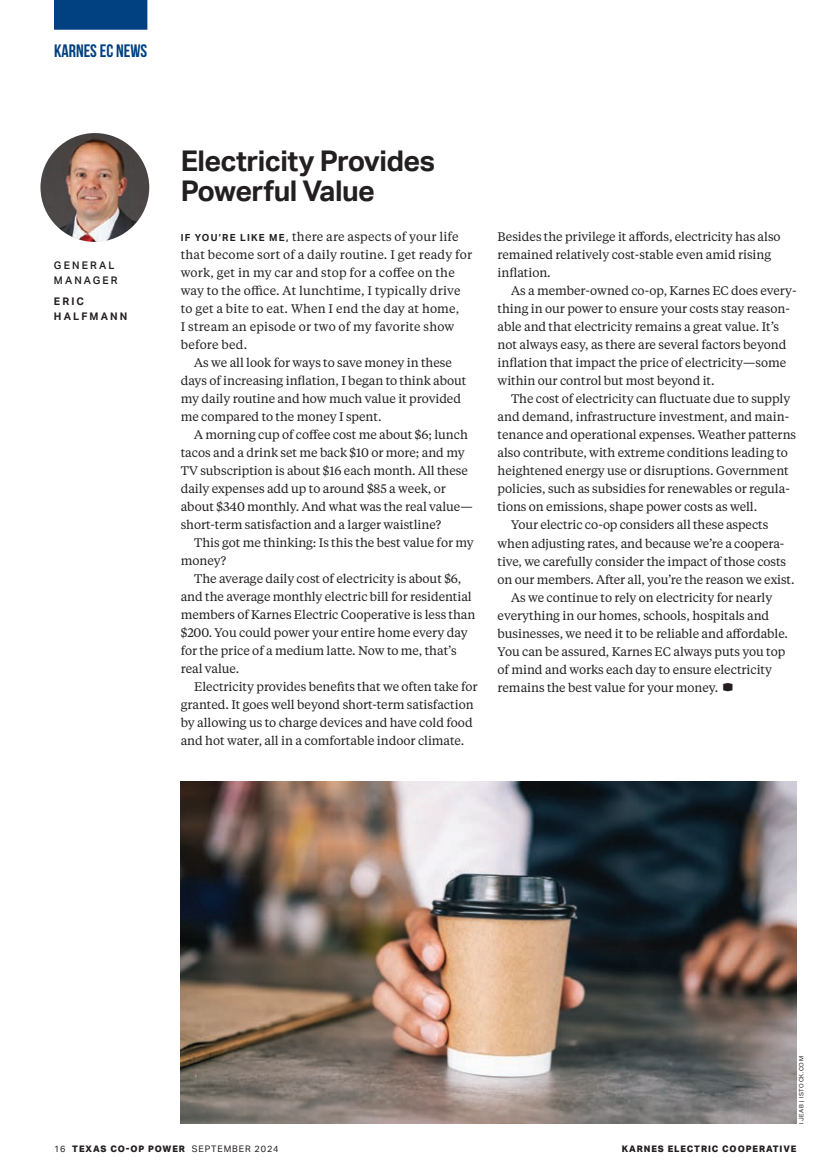
<style>
.page{position:relative;width:837px;height:1175px;background:#fff}
.page>*{position:absolute;margin:0;border:0;box-sizing:border-box;transform-origin:0 0}
.t1{font:700 28.5px/29.2px "Aktiv Grotesk";letter-spacing:-.02em;color:#231f20}
.t2{font:700 18px "Bebas Neue";color:#014081}
.t3{font:12.3px/18px "Tiempos Text";letter-spacing:-.005em;color:#231f20}
.t4{font:12.3px "Tiempos Text";letter-spacing:.015em;color:#231f20}
.t5{font:500 10.5px/14.2px "Aktiv Grotesk";letter-spacing:.2em;color:#231f20}
.t6{font:700 10.5px/14.2px "Aktiv Grotesk";letter-spacing:.2em;color:#231f20}
.t7{font:9px "Aktiv Grotesk";letter-spacing:.1em;color:#231f20}
.t8{font:800 9px "Aktiv Grotesk";letter-spacing:.1em;color:#231f20}
.t9{font:6px "Aktiv Grotesk";letter-spacing:.1em;color:#231f20}
.s1{font-family:"Aktiv Grotesk";font-weight:700;font-size:9.75px}
.s2{font-family:"TCP Logo Font";font-size:13.8px}
.s3{font-weight:800}
</style>
<div class="page">
<div style="left:54px;top:0;width:93px;height:30px;background:#014081"></div>
<img style="left:40px;top:133px;width:109px;height:109px;border-radius:54px">
<img style="left:181px;top:781px;width:615px;height:342px">
<h2 class="t2" style="left:54px;top:41px;width:95px">KARNES EC NEWS</h2>
<p class="t5" style="left:54px;top:259px;width:65px">GENERAL<br>MANAGER</p>
<p class="t6" style="left:54px;top:295px;width:75px">ERIC<br>HALFMANN</p>
<h1 class="t1" style="left:181px;top:147px;width:256px">Electricity Provides<br>Powerful Value</h1>
<p class="t4" style="left:181px;top:228px;width:279px"><span class="s1">IF YOU’RE LIKE ME,</span> there are aspects of your life</p>
<p class="t4" style="left:181px;top:246px;width:293px">that become sort of a daily routine. I get ready for</p>
<p class="t4" style="left:181px;top:264px;width:276px">work, get in my car and stop for a coffee on the</p>
<p class="t4" style="left:181px;top:282px;width:281px">way to the office. At lunchtime, I typically drive</p>
<p class="t4" style="left:181px;top:300px;width:280px">to get a bite to eat. When I end the day at home,</p>
<p class="t4" style="left:181px;top:318px;width:275px">I stream an episode or two of my favorite show</p>
<p class="t4" style="left:181px;top:336px;width:68px">before bed.</p>
<p class="t3" style="left:194px;top:353px;width:259px">As we all look for ways to save money in these</p>
<p class="t3" style="left:181px;top:371px;width:287px">days of increasing inflation, I began to think about</p>
<p class="t3" style="left:181px;top:389px;width:282px">my daily routine and how much value it provided</p>
<p class="t3" style="left:181px;top:407px;width:202px">me compared to the money I spent.</p>
<p class="t3" style="left:194px;top:425px;width:275px">A morning cup of coffee cost me about $6; lunch</p>
<p class="t3" style="left:181px;top:443px;width:286px">tacos and a drink set me back $10 or more; and my</p>
<p class="t3" style="left:181px;top:461px;width:289px">TV subscription is about $16 each month. All these</p>
<p class="t3" style="left:181px;top:479px;width:267px">daily expenses add up to around $85 a week, or</p>
<p class="t3" style="left:181px;top:497px;width:294px">about $340 monthly. And what was the real value—</p>
<p class="t3" style="left:181px;top:515px;width:262px">short-term satisfaction and a larger waistline?</p>
<p class="t3" style="left:194px;top:533px;width:281px">This got me thinking: Is this the best value for my</p>
<p class="t3" style="left:181px;top:551px;width:47px">money?</p>
<p class="t3" style="left:194px;top:569px;width:268px">The average daily cost of electricity is about $6,</p>
<p class="t3" style="left:181px;top:587px;width:293px">and the average monthly electric bill for residential</p>
<p class="t3" style="left:181px;top:605px;width:296px">members of Karnes Electric Cooperative is less than</p>
<p class="t3" style="left:181px;top:623px;width:288px">$200. You could power your entire home every day</p>
<p class="t3" style="left:181px;top:641px;width:277px">for the price of a medium latte. Now to me, that’s</p>
<p class="t3" style="left:181px;top:659px;width:60px">real value.</p>
<p class="t3" style="left:194px;top:677px;width:285px">Electricity provides benefits that we often take for</p>
<p class="t3" style="left:181px;top:695px;width:294px">granted. It goes well beyond short-term satisfaction</p>
<p class="t3" style="left:181px;top:713px;width:293px">by allowing us to charge devices and have cold food</p>
<p class="t3" style="left:181px;top:731px;width:285px">and hot water, all in a comfortable indoor climate.</p>
<p class="t3" style="left:498px;top:227px;width:285px">Besides the privilege it affords, electricity has also remained relatively cost-stable even amid rising inflation.</p>
<p class="t3" style="left:498px;top:281px;width:300px;text-indent:14px">As a member-owned co-op, Karnes EC does every&shy;thing in our power to ensure your costs stay reason&shy;able and that electricity remains a great value. It’s not always easy, as there are several factors beyond inflation that impact the price of electricity—some within our control but most beyond it.</p>
<p class="t3" style="left:511px;top:389px;width:281px">The cost of electricity can fluctuate due to supply</p>
<p class="t3" style="left:498px;top:407px;width:293px">and demand, infrastructure investment, and main-</p>
<p class="t3" style="left:498px;top:425px;width:300px">tenance and operational expenses. Weather patterns</p>
<p class="t3" style="left:498px;top:443px;width:292px">also contribute, with extreme conditions leading to</p>
<p class="t3" style="left:498px;top:461px;width:293px">heightened energy use or disruptions. Government</p>
<p class="t3" style="left:498px;top:479px;width:294px">policies, such as subsidies for renewables or regula-</p>
<p class="t3" style="left:498px;top:497px;width:261px">tions on emissions, shape power costs as well.</p>
<p class="t3" style="left:511px;top:515px;width:259px">Your electric co-op considers all these aspects</p>
<p class="t3" style="left:498px;top:533px;width:288px">when adjusting rates, and because we’re a coopera-</p>
<p class="t3" style="left:498px;top:551px;width:290px">tive, we carefully consider the impact of those costs</p>
<p class="t3" style="left:498px;top:569px;width:298px">on our members. After all, you’re the reason we exist.</p>
<p class="t3" style="left:511px;top:587px;width:263px">As we continue to rely on electricity for nearly</p>
<p class="t3" style="left:498px;top:605px;width:273px">everything in our homes, schools, hospitals and</p>
<p class="t3" style="left:498px;top:623px;width:292px">businesses, we need it to be reliable and affordable.</p>
<p class="t3" style="left:498px;top:641px;width:289px">You can be assured, Karnes EC always puts you top</p>
<p class="t3" style="left:498px;top:659px;width:276px">of mind and works each day to ensure electricity</p>
<p class="t3" style="left:498px;top:677px;width:238px">remains the best value for your money. <span class="s2">D</span></p>
<p class="t9" style="left:798px;top:1123px;width:69px;rotate:-90deg">IJEAB | ISTOCK.COM</p>
<p class="t7" style="left:54px;top:1143px;width:226px">16 <span class="s3">TEXAS CO-OP POWER</span> SEPTEMBER 2024</p>
<p class="t8" style="left:622px;top:1143px;width:176px">KARNES ELECTRIC COOPERATIVE</p>
</div>
